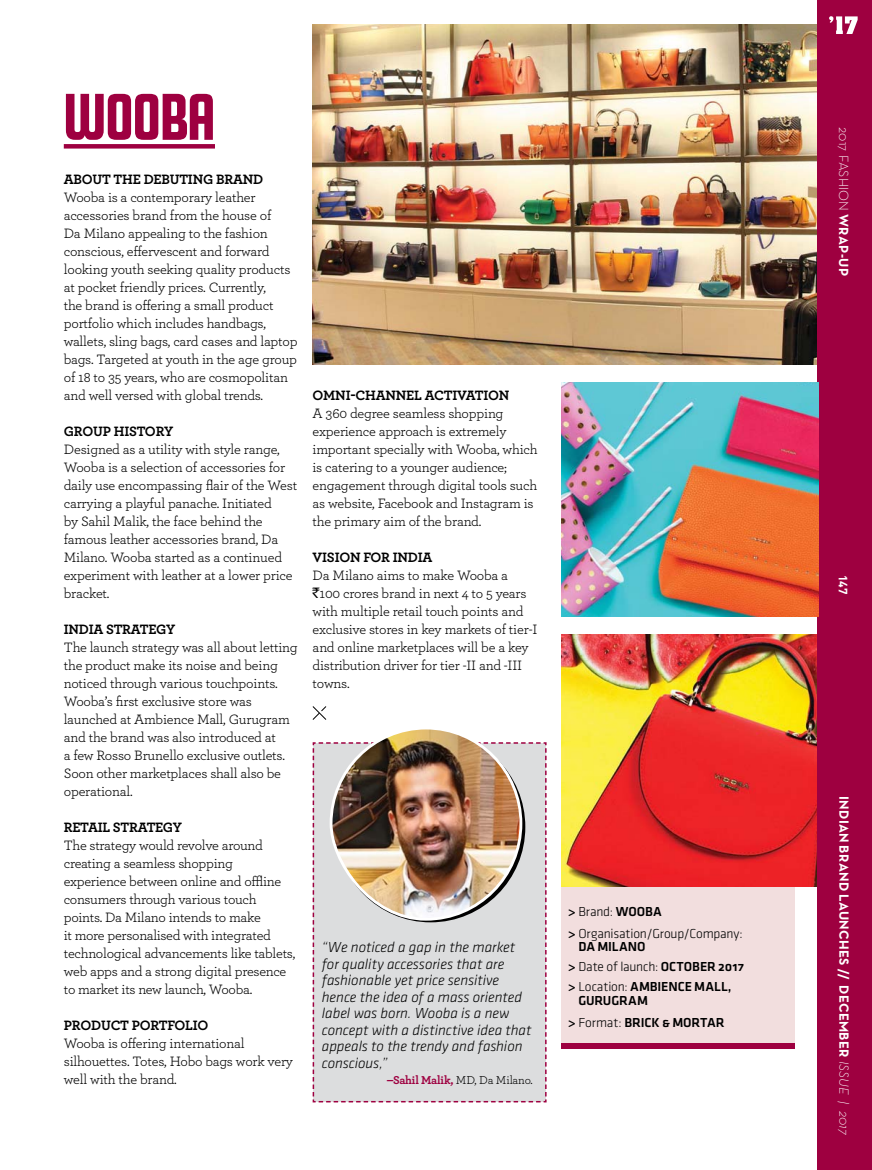
<style>
.page{position:relative;width:872px;height:1170px;background:#fff}
.page>*{position:absolute;margin:0;border:0;box-sizing:border-box;transform-origin:0 0}
.t1{font:66px "Golden Gate Gothic";color:#9e0040}
.t2{font:italic 300 15px/16.5px "Klavika";color:#000}
.t3{font:14.25px/18px "Archer";letter-spacing:-.015em;color:#000}
.t4{font:700 14.25px "Archer";letter-spacing:-.015em;color:#000}
.t5{font:300 13.5px/22.2px "Klavika";letter-spacing:-.01em;color:#000}
.t6{font:13.5px/13.5px "Klavika Med Caps SC";letter-spacing:-.005em;color:#000}
.t7{font:700 13.5px "Neutra Text";letter-spacing:.025em;color:#fff}
.t8{font:300 13.5px "Neutra Text";letter-spacing:.01em;color:#fff}
.t9{font:700 12px "Archer";letter-spacing:-.02em;color:#9e0040}
.t10{font:700 12px "DIN";color:#fff}
.s1{font-family:"Rupee Foradian"}
.s2{font-weight:400;color:#000}
.s3{font-weight:500}
.s4{font-family:"Klavika Med Caps SC";font-weight:400}
.s5{font-family:"Klavika";font-weight:500}
.s6{font-family:"Klavika";font-weight:300}
.s7{font-weight:700}
.s8{font-weight:300;font-style:italic}
</style>
<div class="page">
<div style="left:818px;top:0;width:54px;height:1169px;background:#9e0040"></div>
<svg style="left:829px;top:16px;width:28px;height:18px"></svg>
<div style="left:312px;top:742px;width:235px;height:361px;background:#dcddde"></div>
<svg style="left:312px;top:706px;width:15px;height:14px"></svg>
<div style="left:561px;top:886px;width:234px;height:162px;background:#f2dede"></div>
<div style="left:561px;top:1042px;width:234px;height:6px;background:#9e0040"></div>
<svg style="left:336px;top:731px;width:189px;height:191px"></svg>
<img style="left:331px;top:728px;width:190px;height:191px;border-radius:50%">
<svg style="left:64px;top:144px;width:151px;height:4px"></svg>
<img style="left:561px;top:634px;width:255px;height:252px">
<img style="left:561px;top:382px;width:258px;height:234px">
<img style="left:313px;top:24px;width:503px;height:340px">
<h1 class="t1" style="left:64px;top:90px;width:153px">WOOBA</h1>
<p class="t4" style="left:64px;top:174px;width:201px">ABOUT THE DEBUTING BRAND</p>
<p class="t3" style="left:64px;top:189px;width:235px">Wooba is a contemporary leather accessories brand from the house of<br>Da Milano appealing to the fashion conscious, effervescent and forward looking youth seeking quality products at pocket friendly prices. Currently,<br>the brand is offering a small product portfolio which includes handbags, wallets, sling bags, card cases and laptop bags. Targeted at youth in the age group of 18 to 35 years, who are cosmopolitan and well versed with global trends.</p>
<p class="t4" style="left:64px;top:426px;width:111px">GROUP HISTORY</p>
<p class="t3" style="left:64px;top:441px;width:235px">Designed as a utility with style range, Wooba is a selection of accessories for daily use encompassing flair of the West carrying a playful panache. Initiated<br>by Sahil Malik, the face behind the famous leather accessories brand, Da Milano. Wooba started as a continued experiment with leather at a lower price bracket.</p>
<p class="t4" style="left:64px;top:624px;width:113px">INDIA STRATEGY</p>
<p class="t3" style="left:64px;top:640px;width:235px">The launch strategy was all about letting the product make its noise and being noticed through various touchpoints.<br>Wooba’s first exclusive store was launched at Ambience Mall, Gurugram and the brand was also introduced at<br>a few Rosso Brunello exclusive outlets.<br>Soon other marketplaces shall also be operational.</p>
<p class="t4" style="left:64px;top:822px;width:120px">RETAIL STRATEGY</p>
<p class="t3" style="left:64px;top:838px;width:233px">The strategy would revolve around creating a seamless shopping experience between online and offline consumers through various touch points. Da Milano intends to make<br>it more personalised with integrated technological advancements like tablets, web apps and a strong digital presence to market its new launch, Wooba.</p>
<p class="t4" style="left:64px;top:1020px;width:146px">PRODUCT PORTFOLIO</p>
<p class="t3" style="left:64px;top:1036px;width:231px">Wooba is offering international silhouettes. Totes, Hobo bags work very well with the brand.</p>
<p class="t4" style="left:313px;top:390px;width:198px">OMNI-CHANNEL ACTIVATION</p>
<p class="t3" style="left:313px;top:405px;width:227px">A 360 degree seamless shopping experience approach is extremely important specially with Wooba, which is catering to a younger audience; engagement through digital tools such as website, Facebook and Instagram is the primary aim of the brand.</p>
<p class="t4" style="left:313px;top:552px;width:121px">VISION FOR INDIA</p>
<p class="t3" style="left:313px;top:567px;width:226px">Da Milano aims to make Wooba a <span class="s1">`</span>100 crores brand in next 4 to 5 years with multiple retail touch points and exclusive stores in key markets of tier-I and online marketplaces will be a key distribution driver for tier -II and -III towns.</p>
<p class="t2" style="left:322px;top:940px;width:211px">“We noticed a gap in the market for quality accessories that are fashionable yet price sensitive hence the idea of a mass oriented label was born. Wooba is a new concept with a distinctive idea that appeals to the trendy and fashion conscious,”</p>
<p class="t9" style="left:387px;top:1075px;width:148px">–Sahil Malik, <span class="s2">MD, Da Milano.</span></p>
<p class="t5" style="left:568px;top:901px;width:176px"><span class="s3">&gt;</span> Brand: <span class="s4">WOOBA<br></span><span class="s3">&gt;</span> Organisation/Group/Company:</p>
<p class="t6" style="left:578px;top:939px;width:69px">DA MILANO</p>
<p class="t5" style="left:568px;top:956px;width:177px"><span class="s3">&gt;</span> Date of launch: <span class="s4">OCTOBER 2017</span></p>
<p class="t6" style="left:578px;top:979px;width:155px;text-indent:-11px"><span class="s5">&gt;</span> <span class="s6">Location:</span> AMBIENCE MALL,<br>GURUGRAM</p>
<p class="t6" style="left:568px;top:1015px;width:158px"><span class="s5">&gt;</span> <span class="s6">Format:</span> BRICK &amp; MORTAR</p>
<p class="t8" style="left:848px;top:127px;width:150px;rotate:90deg">2017 FASHION <span class="s7">WRAP-UP</span></p>
<p class="t10" style="left:850px;top:575px;width:21px;rotate:90deg">147</p>
<p class="t7" style="left:849px;top:796px;width:340px;rotate:90deg">INDIAN BRAND LAUNCHES // DECEMBER <span class="s8">ISSUE | 2017</span></p>
</div>
